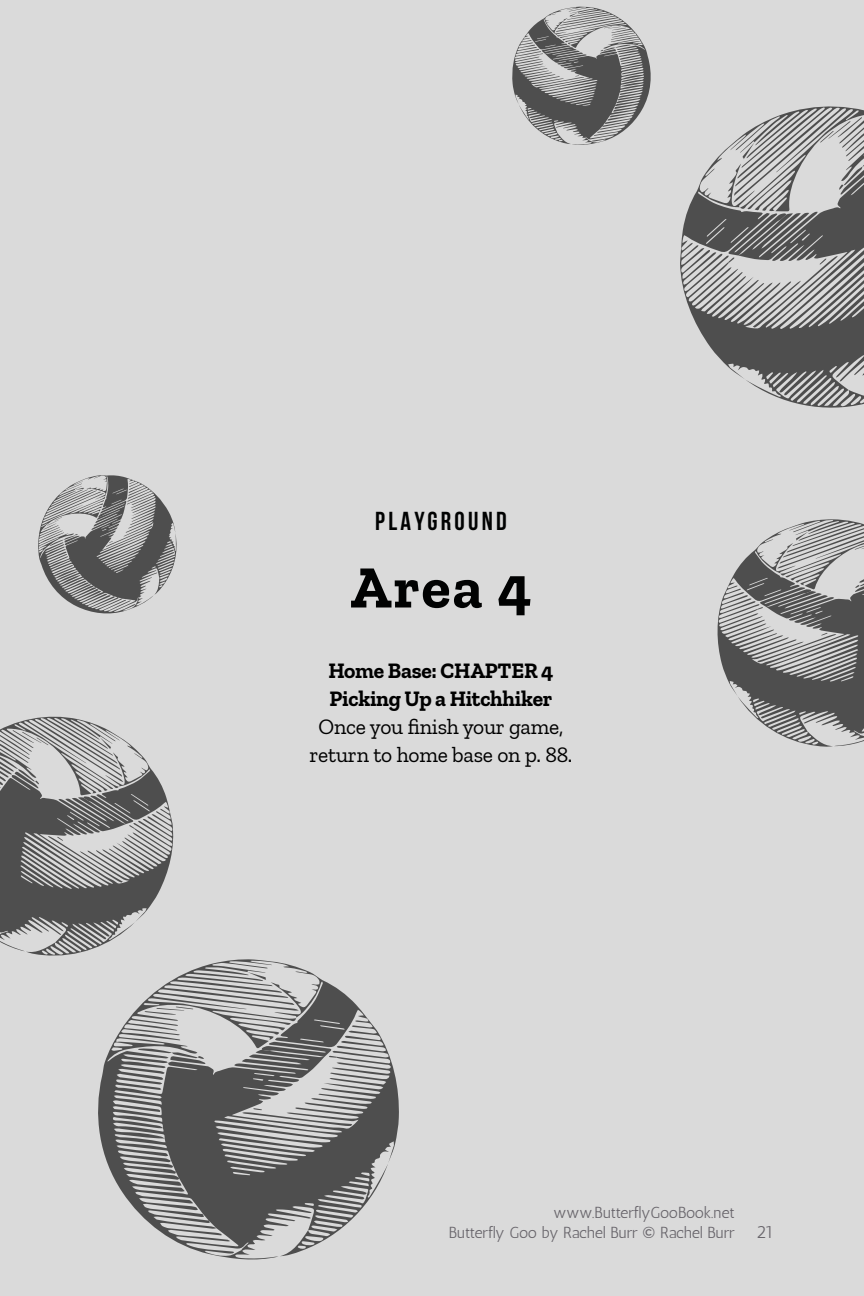
<style>
.page{position:relative;width:864px;height:1296px;background:#dadada}
.page>*{position:absolute;margin:0;border:0;box-sizing:border-box;transform-origin:0 0}
.t1{font:700 60px "Zilla Slab";color:#010202}
.t2{font:700 26px "Bebas Neue";letter-spacing:.125em;color:#010202}
.t3{font:22px/28px "Zilla Slab";letter-spacing:-.01em;color:#000;text-align:center}
.t4{font:700 22px/28px "Zilla Slab";letter-spacing:-.01em;color:#000}
.t5{font:18px "Antic";color:#68656b}
.t6{font:16px/20px "Antic";letter-spacing:-.01em;color:#68656b;text-align:right}
.s1{font-family:"Montserrat";font-weight:500}
</style>
<div class="page">
<svg style="left:512px;top:6px;width:139px;height:139px"></svg>
<svg style="left:38px;top:475px;width:139px;height:139px"></svg>
<svg style="left:680px;top:106px;width:184px;height:302px"></svg>
<svg style="left:820px;top:117px;width:44px;height:78px"></svg>
<svg style="left:728px;top:213px;width:110px;height:115px"></svg>
<svg style="left:742px;top:142px;width:13px;height:17px"></svg>
<svg style="left:98px;top:959px;width:301px;height:301px"></svg>
<svg style="left:262px;top:1042px;width:75px;height:16px"></svg>
<svg style="left:144px;top:1007px;width:49px;height:8px"></svg>
<svg style="left:138px;top:1048px;width:68px;height:16px"></svg>
<svg style="left:242px;top:1108px;width:110px;height:18px"></svg>
<svg style="left:248px;top:972px;width:18px;height:8px"></svg>
<svg style="left:717px;top:519px;width:147px;height:228px"></svg>
<svg style="left:0;top:716px;width:174px;height:240px"></svg>
<h2 class="t2" style="left:375px;top:506px;width:133px">PLAYGROUND</h2>
<h1 class="t1" style="left:350px;top:553px;width:183px">Area 4</h1>
<h3 class="t4" style="left:328px;top:657px;width:227px">Home Base: CHAPTER 4<br>Picking Up a Hitchhiker</h3>
<h3 class="t3" style="left:309px;top:713px;width:265px">Once you finish your game, return to home base on p. 88.</h3>
<p class="t6" style="left:449px;top:1202px;width:287px">www.ButterflyGooBook.net<br>Butterfly Goo by Rachel Burr <span class="s1">©</span> Rachel Burr</p>
<p class="t5" style="left:756px;top:1221px;width:19px">21</p>
</div>
